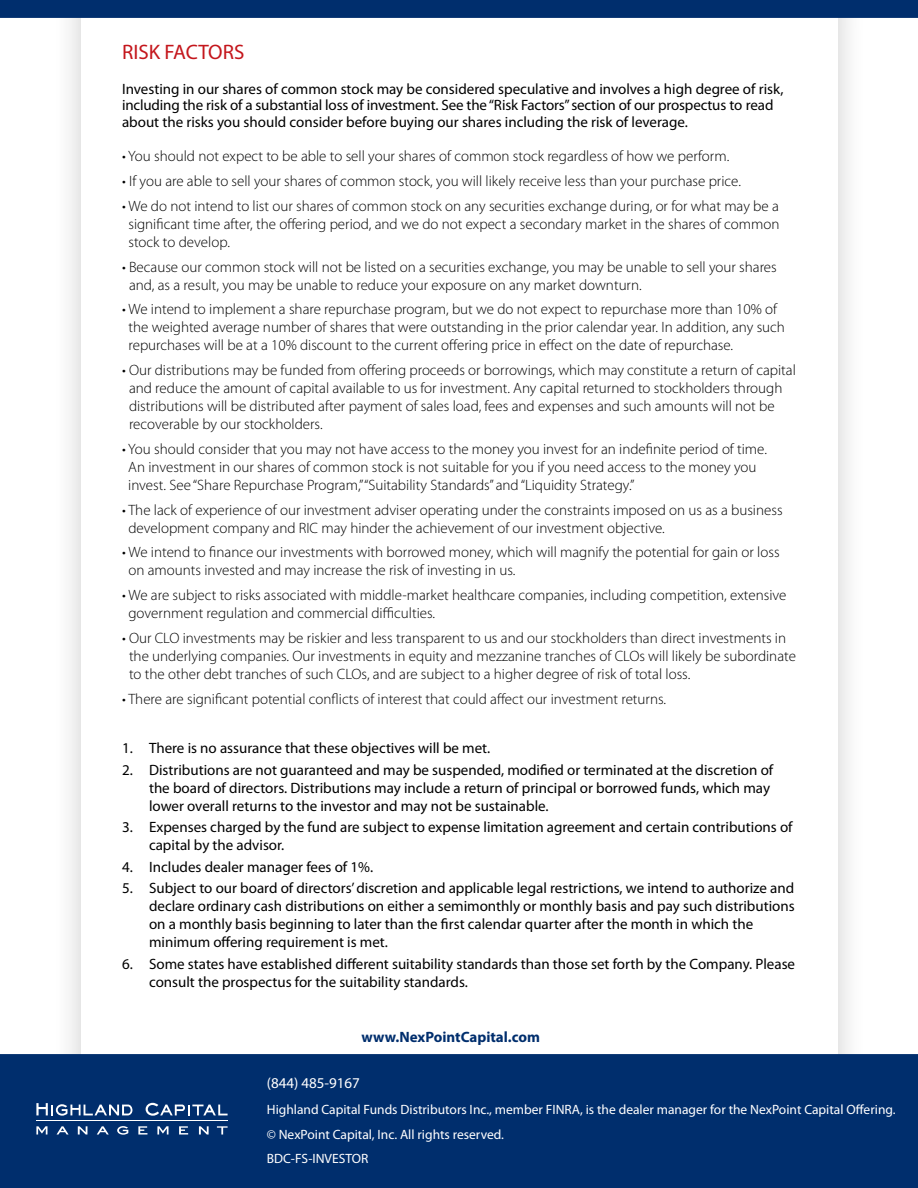
<style>
.page{position:relative;width:918px;height:1188px;background:#fff}
.page>*{position:absolute;margin:0;border:0;box-sizing:border-box;transform-origin:0 0}
.t1{font:21px "Myriad Pro";color:#c4161c}
.t2{font:300 15px/18px "Myriad Pro";color:#000}
.t3{font:15px/18px "Myriad Pro";color:#000}
.t4{font:700 15px "Myriad Pro";color:#002e6d}
.t5{font:15px "Myriad Pro";color:#fff}
.t6{font:13.5px/24.8px "Myriad Pro";color:#fff}
</style>
<div class="page">
<div style="left:51px;top:0;width:816px;height:1188px;background:#000;opacity:.2"></div>
<div style="left:81px;top:0;width:757px;height:1188px;background:#fff"></div>
<div style="left:0;top:0;width:918px;height:18px;background:#002e6d"></div>
<div style="left:0;top:1054px;width:918px;height:134px;background:#002e6d"></div>
<svg style="left:36px;top:1103px;width:96px;height:13px"></svg>
<svg style="left:146px;top:1103px;width:82px;height:13px"></svg>
<svg style="left:36px;top:1126px;width:11px;height:9px"></svg>
<svg style="left:57px;top:1126px;width:12px;height:9px"></svg>
<svg style="left:78px;top:1126px;width:9px;height:9px"></svg>
<svg style="left:97px;top:1126px;width:12px;height:9px"></svg>
<svg style="left:117px;top:1126px;width:11px;height:9px"></svg>
<svg style="left:138px;top:1126px;width:9px;height:9px"></svg>
<svg style="left:157px;top:1126px;width:12px;height:9px"></svg>
<svg style="left:179px;top:1126px;width:9px;height:9px"></svg>
<svg style="left:199px;top:1126px;width:10px;height:9px"></svg>
<svg style="left:217px;top:1126px;width:11px;height:9px"></svg>
<hr style="left:36px;top:1121px;width:192px;height:1px;background:#fff">
<h1 class="t1" style="left:122px;top:41px;width:124px">RISK FACTORS</h1>
<p class="t3" style="left:122px;top:81px;width:663px;line-height:16.5px">Investing in our shares of common stock may be considered speculative and involves a high degree of risk, including the risk of a substantial loss of investment. See the “Risk Factors” section of our prospectus to read about the risks you should consider before buying our shares including the risk of leverage.</p>
<p class="t2" style="left:122px;top:148px;width:609px">• You should not expect to be able to sell your shares of common stock regardless of how we perform.</p>
<p class="t2" style="left:122px;top:172px;width:621px">• If you are able to sell your shares of common stock, you will likely receive less than your purchase price.</p>
<p class="t2" style="left:129px;top:197px;width:652px;text-align:justify;text-indent:-6px">• We do not intend to list our shares of common stock on any securities exchange during, or for what may be a significant time after, the offering period, and we do not expect a secondary market in the shares of common stock to develop.</p>
<p class="t2" style="left:129px;top:258px;width:649px;text-indent:-7px">• Because our common stock will not be listed on a securities exchange, you may be unable to sell your shares and, as a result, you may be unable to reduce your exposure on any market downturn.</p>
<p class="t2" style="left:129px;top:301px;width:658px;text-indent:-6px">• We intend to implement a share repurchase program, but we do not expect to repurchase more than 10% of the weighted average number of shares that were outstanding in the prior calendar year. In addition, any such repurchases will be at a 10% discount to the current offering price in effect on the date of repurchase.</p>
<p class="t2" style="left:129px;top:361px;width:668px;text-indent:-7px">• Our distributions may be funded from offering proceeds or borrowings, which may constitute a return of capital and reduce the amount of capital available to us for investment. Any capital returned to stockholders through distributions will be distributed after payment of sales load, fees and expenses and such amounts will not be recoverable by our stockholders.</p>
<p class="t2" style="left:128px;top:440px;width:640px;text-indent:-6px">• You should consider that you may not have access to the money you invest for an indefinite period of time.<br>An investment in our shares of common stock is not suitable for you if you need access to the money you invest. See “Share Repurchase Program,” “Suitability Standards” and “Liquidity Strategy.”</p>
<p class="t2" style="left:128px;top:501px;width:656px;text-indent:-6px">• The lack of experience of our investment adviser operating under the constraints imposed on us as a business development company and RIC may hinder the achievement of our investment objective.</p>
<p class="t2" style="left:129px;top:544px;width:653px;text-indent:-6px">• We intend to finance our investments with borrowed money, which will magnify the potential for gain or loss on amounts invested and may increase the risk of investing in us.</p>
<p class="t2" style="left:129px;top:586px;width:660px;text-indent:-6px">• We are subject to risks associated with middle-market healthcare companies, including competition, extensive government regulation and commercial difficulties.</p>
<p class="t2" style="left:129px;top:629px;width:668px;text-indent:-7px">• Our CLO investments may be riskier and less transparent to us and our stockholders than direct investments in the underlying companies. Our investments in equity and mezzanine tranches of CLOs will likely be subordinate to the other debt tranches of such CLOs, and are subject to a higher degree of risk of total loss.</p>
<p class="t2" style="left:122px;top:690px;width:546px">• There are significant potential conflicts of interest that could affect our investment returns.</p>
<p class="t3" style="left:122px;top:739px;width:370px">1. There is no assurance that these objectives will be met.</p>
<p class="t3" style="left:149px;top:761px;width:626px;text-indent:-27px">2. Distributions are not guaranteed and may be suspended, modified or terminated at the discretion of the board of directors. Distributions may include a return of principal or borrowed funds, which may lower overall returns to the investor and may not be sustainable.</p>
<p class="t3" style="left:149px;top:818px;width:645px;text-indent:-27px">3. Expenses charged by the fund are subject to expense limitation agreement and certain contributions of capital by the advisor.</p>
<p class="t3" style="left:122px;top:858px;width:253px">4. Includes dealer manager fees of 1%.</p>
<p class="t3" style="left:149px;top:879px;width:647px;text-indent:-27px">5. Subject to our board of directors’ discretion and applicable legal restrictions, we intend to authorize and declare ordinary cash distributions on either a semimonthly or monthly basis and pay such distributions on a monthly basis beginning to later than the first calendar quarter after the month in which the minimum offering requirement is met.</p>
<p class="t3" style="left:149px;top:955px;width:648px;text-indent:-27px">6. Some states have established different suitability standards than those set forth by the Company. Please consult the prospectus for the suitability standards.</p>
<p class="t4" style="left:362px;top:1028px;width:180px">www.NexPointCapital.com</p>
<p class="t5" style="left:267px;top:1075px;width:95px">(844) 485-9167</p>
<p class="t6" style="left:267px;top:1097px;width:630px">Highland Capital Funds Distributors Inc., member FINRA, is the dealer manager for the NexPoint Capital Offering. © NexPoint Capital, Inc. All rights reserved.<br>BDC-FS-INVESTOR</p>
</div>
